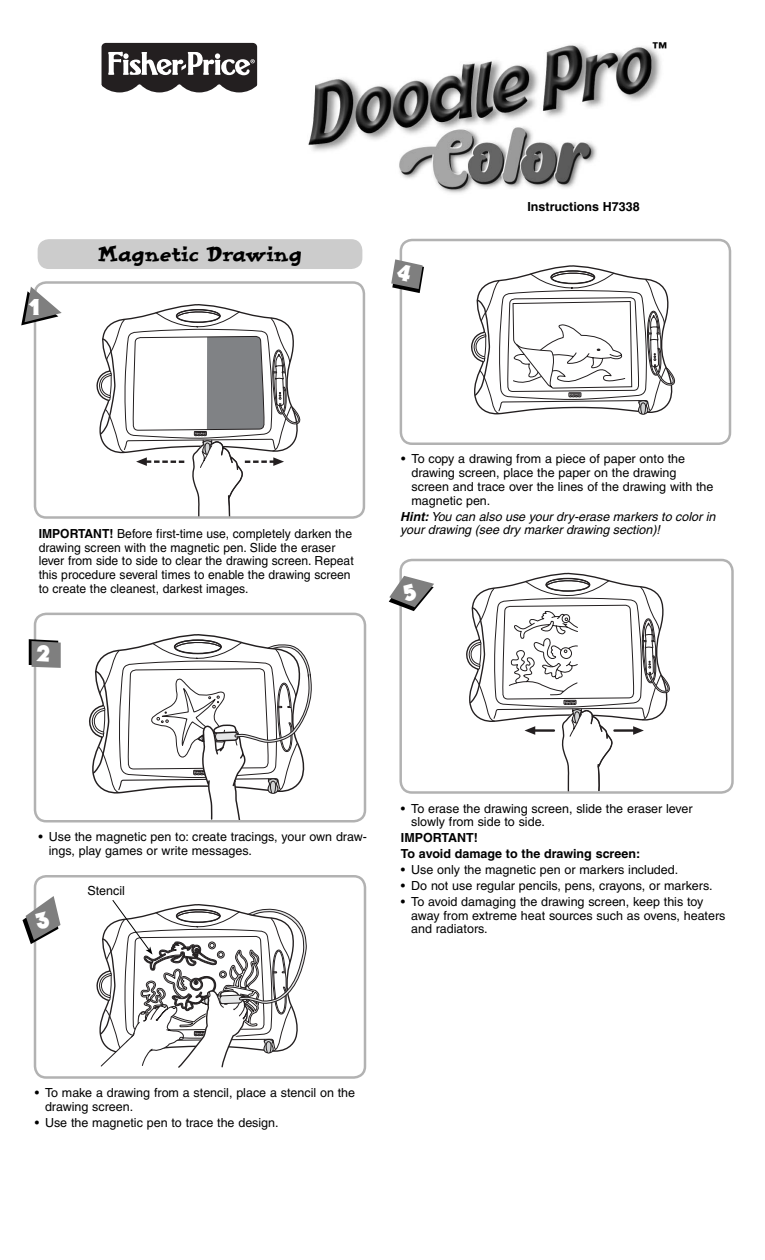
<style>
.page{position:relative;width:765px;height:1260px;background:#fff}
.page>*{position:absolute;margin:0;border:0;box-sizing:border-box;transform-origin:0 0}
.t1{font:22.5px "Improv ICG Regular";letter-spacing:-.01em;color:#000}
.t2{font:900 22.5px "Serif Gothic";color:#fff}
.t3{font:700 15px "Helvetica";color:#000}
.t4{font:12.5px/13.8px "Helvetica";color:#000}
.t5{font:italic 12.5px/13.8px "Helvetica";color:#000}
.t6{font:700 12.5px/15.9px "Helvetica";color:#000}
.s1{font-weight:700}
</style>
<div class="page">
<img style="left:308px;top:45px;width:353px;height:148px">
<svg style="left:96px;top:304px;width:205px;height:212px"></svg>
<div style="left:34px;top:281px;width:331px;height:238px;border:2px solid #b2b2b2;border-radius:11px"></div>
<svg style="left:101px;top:42px;width:157px;height:51px"></svg>
<svg style="left:21px;top:287px;width:41px;height:38px"></svg>
<div style="left:38px;top:239px;width:324px;height:30px;background:#ccc;border-radius:11px"></div>
<svg style="left:89px;top:634px;width:223px;height:185px"></svg>
<div style="left:34px;top:613px;width:332px;height:209px;border:2px solid #b2b2b2;border-radius:11px"></div>
<div style="left:34px;top:875px;width:332px;height:204px;border:2px solid #b2b2b2;border-radius:11px"></div>
<svg style="left:466px;top:573px;width:204px;height:218px"></svg>
<div style="left:399px;top:559px;width:335px;height:235px;border:2px solid #b2b2b2;border-radius:11px"></div>
<svg style="left:96px;top:900px;width:211px;height:178px"></svg>
<svg style="left:471px;top:265px;width:204px;height:150px"></svg>
<div style="left:400px;top:239px;width:331px;height:206px;border:2px solid #b2b2b2;border-radius:11px"></div>
<svg style="left:22px;top:896px;width:39px;height:48px"></svg>
<svg style="left:29px;top:639px;width:32px;height:29px"></svg>
<svg style="left:389px;top:576px;width:45px;height:35px"></svg>
<svg style="left:391px;top:259px;width:33px;height:34px"></svg>
<p class="t3" style="left:652px;top:43px;width:16px">™</p>
<h1 class="t2" style="left:28px;top:299px;width:15px">1</h1>
<h1 class="t1" style="left:98px;top:247px;width:206px">Magnetic Drawing</h1>
<p class="t6" style="left:528px;top:200px;width:114px">Instructions H7338</p>
<p class="t4" style="left:39px;top:528px;width:316px"><span class="s1">IMPORTANT!</span> Before first-time use, completely darken the drawing screen with the magnetic pen. Slide the eraser lever from side to side to clear the drawing screen. Repeat this procedure several times to enable the drawing screen to create the cleanest, darkest images.</p>
<p class="t4" style="left:412px;top:453px;width:303px;text-indent:-10px">• To copy a drawing from a piece of paper onto the drawing screen, place the paper on the drawing screen and trace over the lines of the drawing with the magnetic pen.</p>
<p class="t5" style="left:400px;top:511px;width:317px"><span class="s1">Hint:</span> You can also use your dry-erase markers to color in your drawing (see dry marker drawing section)!</p>
<p class="t4" style="left:49px;top:831px;width:320px;text-indent:-10px">• Use the magnetic pen to: create tracings, your own draw&shy;ings, play games or write messages.</p>
<p class="t4" style="left:88px;top:885px;width:39px">Stencil</p>
<p class="t4" style="left:411px;top:802px;width:283px;text-indent:-10px">• To erase the drawing screen, slide the eraser lever slowly from side to side.</p>
<p class="t6" style="left:401px;top:831px;width:241px">IMPORTANT!<br>To avoid damage to the drawing screen:</p>
<p class="t4" style="left:401px;top:864px;width:279px">• Use only the magnetic pen or markers included.</p>
<p class="t4" style="left:401px;top:880px;width:313px">• Do not use regular pencils, pens, crayons, or markers.</p>
<p class="t4" style="left:411px;top:896px;width:316px;text-indent:-10px">• To avoid damaging the drawing screen, keep this toy away from extreme heat sources such as ovens, heaters and radiators.</p>
<p class="t4" style="left:45px;top:1087px;width:312px;text-indent:-10px">• To make a drawing from a stencil, place a stencil on the drawing screen.</p>
<p class="t4" style="left:35px;top:1117px;width:246px">• Use the magnetic pen to trace the design.</p>
</div>
